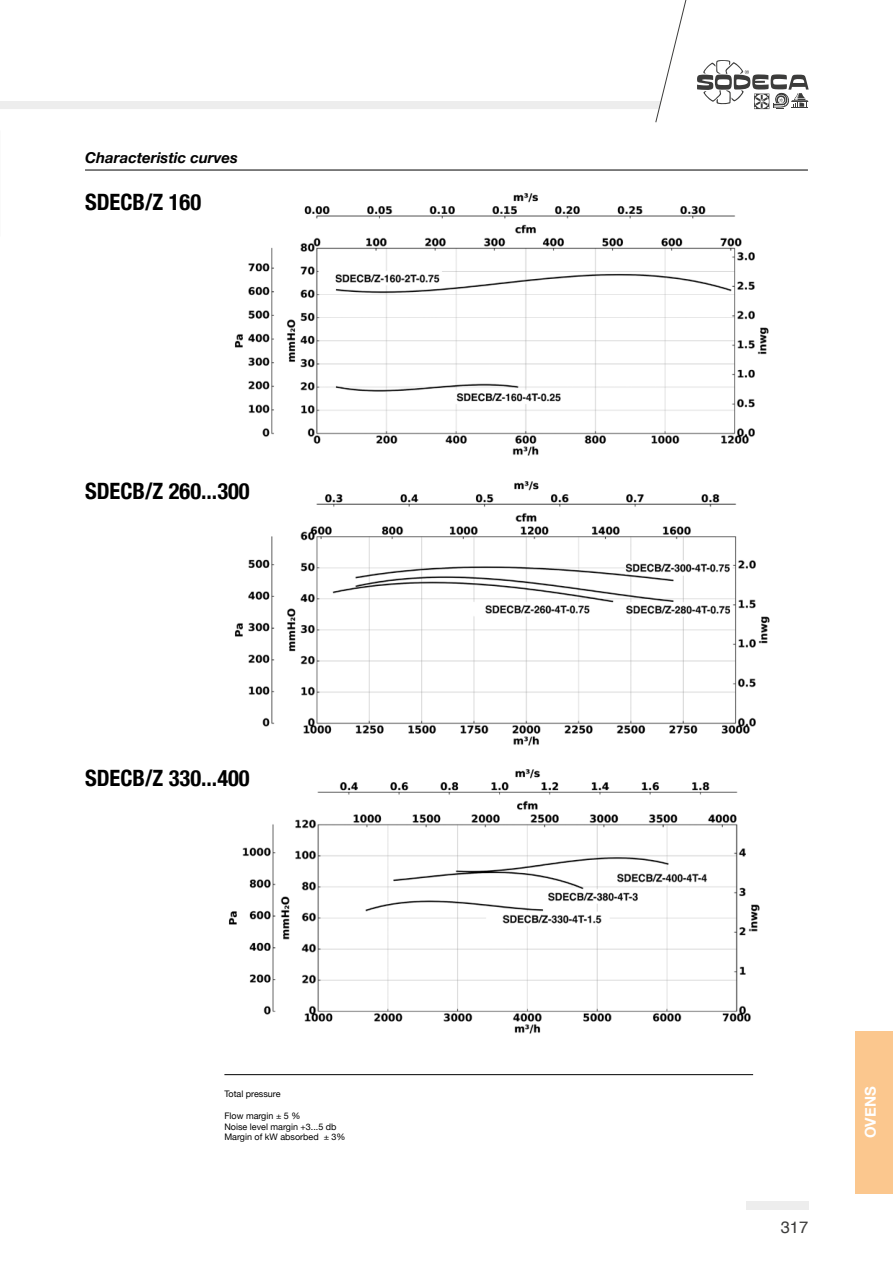
<style>
.page{position:relative;width:893px;height:1263px;background:#fff}
.page>*{position:absolute;margin:0;border:0;box-sizing:border-box;transform-origin:0 0}
.t1{font:700 condensed 22.5px "Helvetica Neue";color:#000}
.t2{font:16.5px "Helvetica";color:#3c3c3b}
.t3{font:italic 700 15px "Helvetica Neue";color:#000}
.t4{font:700 15px "Helvetica Neue";color:#fff}
.t5{font:9px/10.8px "Helvetica Neue";color:#000}
</style>
<div class="page">
<div style="left:855px;top:1031px;width:38px;height:163px;background:#fbc78e"></div>
<div style="left:746px;top:1202px;width:62px;height:8px;background:#ededed"></div>
<svg style="left:0;top:0;width:687px;height:123px"></svg>
<svg style="left:697px;top:60px;width:112px;height:49px"></svg>
<img style="left:229px;top:769px;width:531px;height:265px">
<hr style="left:85px;top:170px;width:723px;height:1px;background:#000">
<hr style="left:224px;top:1074px;width:529px;height:1px;background:#000">
<img style="left:235px;top:193px;width:534px;height:263px">
<img style="left:235px;top:481px;width:535px;height:265px">
<h3 class="t3" style="left:85px;top:146px;width:154px">Characteristic curves</h3>
<h1 class="t1" style="left:85px;top:184px;width:118px">SDECB/Z 160</h1>
<h1 class="t1" style="left:85px;top:472px;width:166px">SDECB/Z 260...300</h1>
<h1 class="t1" style="left:85px;top:759px;width:166px">SDECB/Z 330...400</h1>
<p class="t5" style="left:224px;top:1089px;width:58px">Total pressure</p>
<p class="t5" style="left:224px;top:1111px;width:123px">Flow margin ± 5 %<br>Noise level margin +3...5 db<br>Margin of kW absorbed ± 3%</p>
<h2 class="t2" style="left:781px;top:1214px;width:29px">317</h2>
<h3 class="t4" style="left:859px;top:1138px;width:53px;rotate:-90deg">OVENS</h3>
</div>
